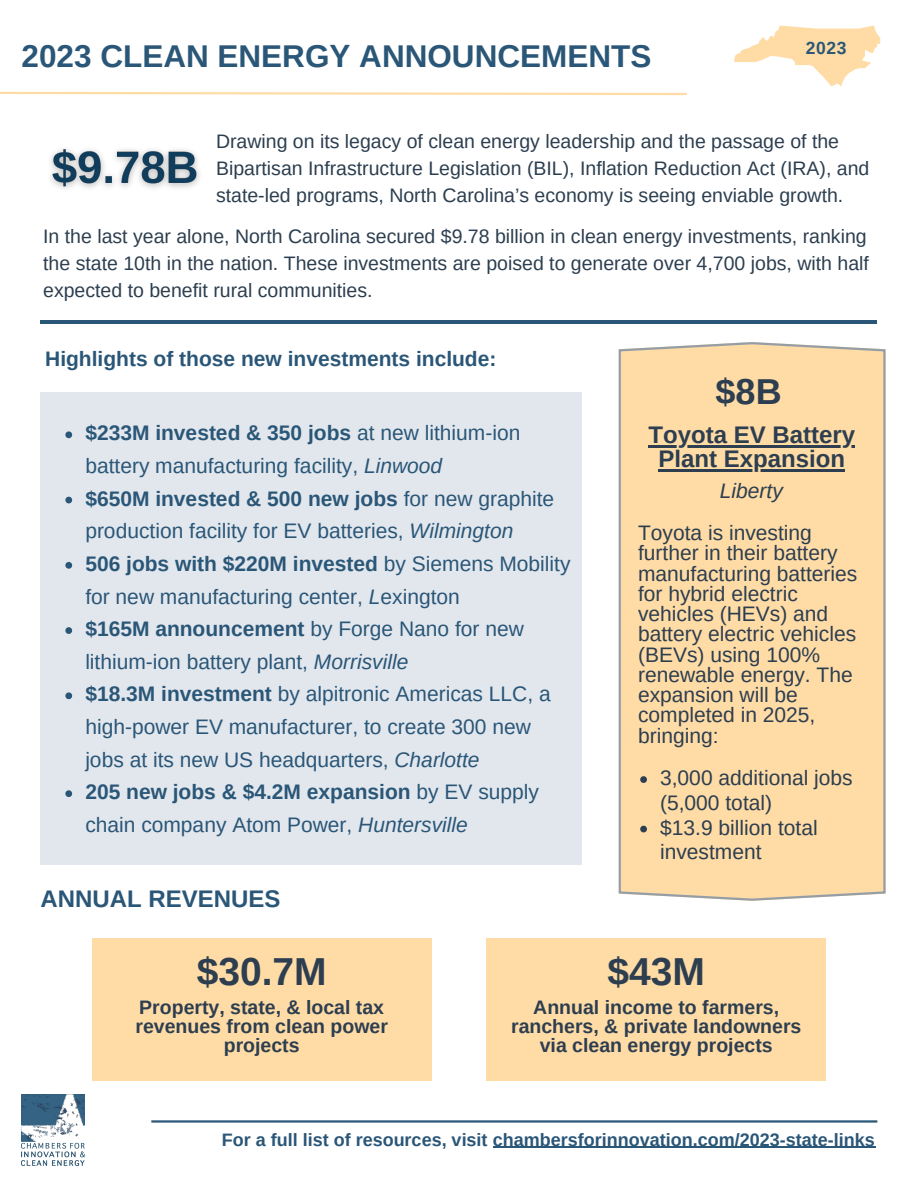
<style>
.page{position:relative;width:918px;height:1188px;background:#fff}
.page>*{position:absolute;margin:0;border:0;box-sizing:border-box;transform-origin:0 0}
.t1{font:700 39px "Arimo";color:#2c3e4f}
.t2{font:700 36px "Arimo";color:#2c3e4f}
.t3{font:700 31.5px "Arimo";color:#2a5677}
.t4{font:700 24px/23.7px "Arimo";color:#2c3e4f;text-align:center}
.t5{font:700 24px "Arimo";color:#2a5677}
.t6{font:21px/32.7px "Arimo";color:#2a5677}
.t7{font:21px/20.2px "Arimo";color:#2c3e4f}
.t8{font:700 21px "Arimo";color:#2a5677}
.t9{font:italic 21px "Arimo";color:#2c3e4f}
.t10{font:19.5px/27px "Arimo";color:#2c3e4f}
.t11{font:700 19.5px/19.2px "Arimo";color:#2c3e4f;text-align:center}
.t12{font:700 18px "Arimo";color:#2a5677}
.t13{font:700 17.4px "Arimo";color:#2a5677}
.s1{font-weight:700}
.s2{font-style:italic}
</style>
<div class="page">
<img style="left:50px;top:149px;width:150px;height:40px">
<div style="left:92px;top:938px;width:340px;height:142px;background:#ffdba6"></div>
<div style="left:486px;top:938px;width:340px;height:142px;background:#ffdba6"></div>
<svg style="left:0;top:91px;width:687px;height:4px"></svg>
<svg style="left:734px;top:26px;width:146px;height:60px"></svg>
<div style="left:41px;top:392px;width:541px;height:473px;background:#e2e7ed"></div>
<svg style="left:65px;top:431px;width:7px;height:7px"></svg>
<svg style="left:65px;top:497px;width:7px;height:6px"></svg>
<svg style="left:65px;top:562px;width:7px;height:7px"></svg>
<svg style="left:65px;top:627px;width:7px;height:7px"></svg>
<svg style="left:65px;top:692px;width:7px;height:7px"></svg>
<svg style="left:65px;top:790px;width:7px;height:7px"></svg>
<hr style="left:41px;top:321px;width:836px;height:3px;background:#2a5677">
<div style="left:619px;top:342px;width:266px;height:559px;background:#ffdba6"></div>
<hr style="left:649px;top:445px;width:206px;height:3px;background:#2c3e4f">
<hr style="left:659px;top:469px;width:186px;height:2px;background:#2c3e4f">
<svg style="left:640px;top:776px;width:7px;height:7px"></svg>
<svg style="left:640px;top:826px;width:7px;height:6px"></svg>
<img style="left:22px;top:1095px;width:63px;height:71px">
<hr style="left:493px;top:1147px;width:382px;height:1px;background:#2a5677">
<hr style="left:151px;top:1120px;width:726px;height:3px;background:#2a5677">
<h3 class="t3" style="left:22px;top:38px;width:631px">2023 CLEAN ENERGY ANNOUNCEMENTS</h3>
<p class="t13" style="left:806px;top:38px;width:42px">2023</p>
<p class="t10" style="left:216px;top:128px;width:655px">Drawing on its legacy of clean energy leadership and the passage of the<br>Bipartisan Infrastructure Legislation (BIL), Inflation Reduction Act (IRA), and state-led programs, North Carolina’s economy is seeing enviable growth.</p>
<p class="t10" style="left:43px;top:223px;width:827px;text-align:justify">In the last year alone, North Carolina secured $9.78 billion in clean energy investments, ranking the state 10th in the nation. These investments are poised to generate over 4,700 jobs, with half expected to benefit rural communities.</p>
<p class="t8" style="left:45px;top:347px;width:453px">Highlights of those new investments include:</p>
<p class="t6" style="left:85px;top:417px;width:487px"><span class="s1">$233M invested &amp; 350 jobs</span> at new lithium-ion battery manufacturing facility, <span class="s2">Linwood<br></span><span class="s1">$650M invested &amp; 500 new jobs</span> for new graphite production facility for EV batteries, <span class="s2">Wilmington<br></span><span class="s1">506 jobs with $220M invested</span> by Siemens Mobility for new manufacturing center, <span class="s2">L</span>exington<br><span class="s1">$165M announcement</span> by Forge Nano for new lithium-ion battery plant, <span class="s2">Morrisville<br></span><span class="s1">$18.3M investment</span> by alpitronic Americas LLC, a high-power EV manufacturer, to create 300 new jobs at its new US headquarters, <span class="s2">Charlotte<br></span><span class="s1">205 new jobs &amp; $4.2M expansion</span> by EV supply chain company Atom Power, <span class="s2">Huntersville</span></p>
<p class="t5" style="left:41px;top:885px;width:241px">ANNUAL REVENUES</p>
<h2 class="t2" style="left:716px;top:372px;width:68px">$8B</h2>
<p class="t4" style="left:649px;top:423px;width:208px">Toyota EV Battery<br>Plant Expansion</p>
<p class="t9" style="left:720px;top:479px;width:64px">Liberty</p>
<p class="t7" style="left:638px;top:523px;width:221px">Toyota is investing further in their battery manufacturing batteries for hybrid electric vehicles (HEVs) and battery electric vehicles (BEVs) using 100% renewable energy. The expansion will be completed in 2025, bringing:</p>
<p class="t7" style="left:660px;top:766px;width:194px;line-height:24.8px">3,000 additional jobs (5,000 total)<br>$13.9 billion total investment</p>
<h1 class="t1" style="left:197px;top:950px;width:132px">$30.7M</h1>
<p class="t11" style="left:136px;top:997px;width:254px">Property, state, &amp; local tax revenues from clean power projects</p>
<h1 class="t1" style="left:607px;top:950px;width:99px">$43M</h1>
<p class="t11" style="left:511px;top:997px;width:292px">Annual income to farmers, ranchers, &amp; private landowners via clean energy projects</p>
<p class="t12" style="left:222px;top:1129px;width:654px">For a full list of resources, visit chambersforinnovation.com/2023-state-links</p>
</div>
